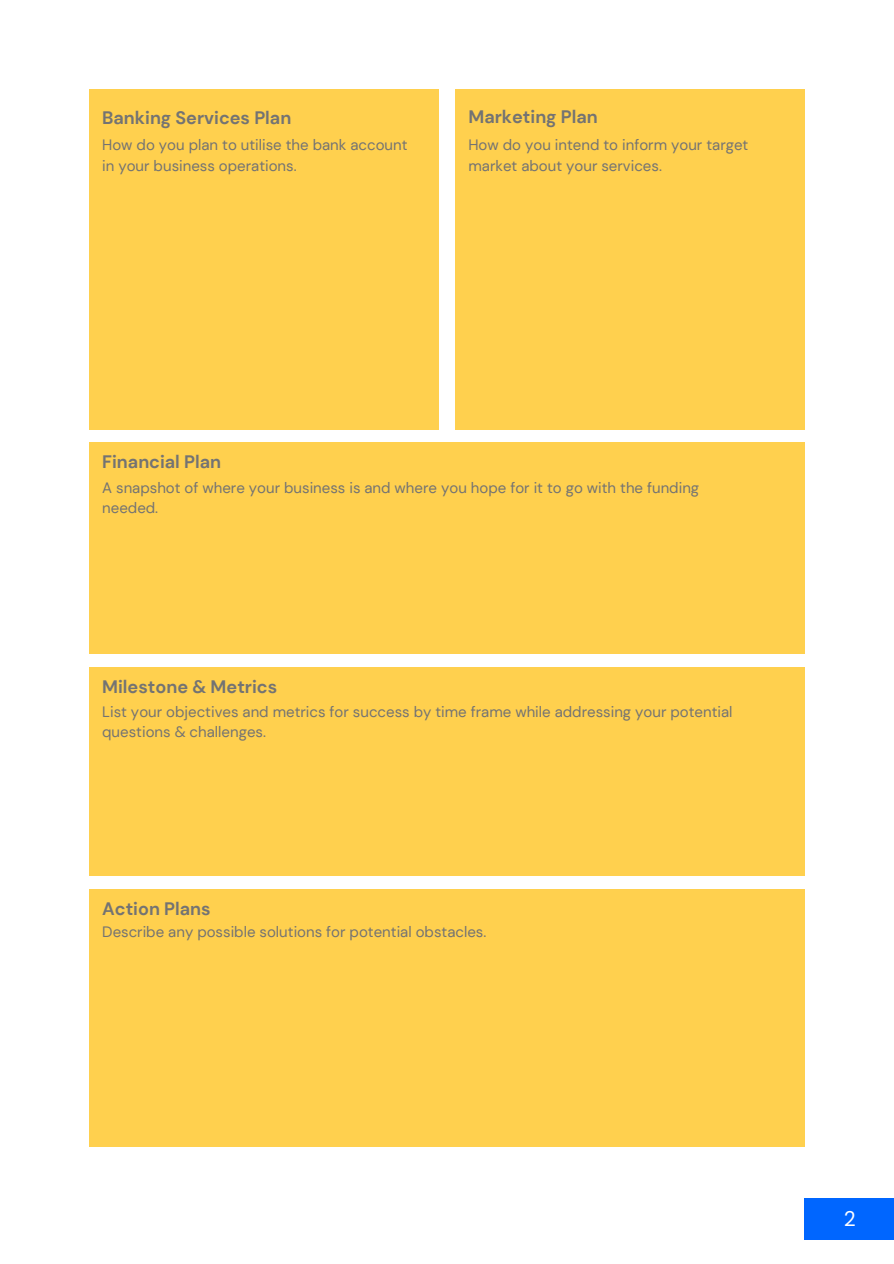
<style>
.page{position:relative;width:894px;height:1264px;background:#fff}
.page>*{position:absolute;margin:0;border:0;box-sizing:border-box;transform-origin:0 0}
.t1{font:21px "DM Sans";color:#fff}
.t2{font:700 18px "DM Sans";color:#737373}
.t3{font:15px/20.2px "DM Sans";color:#737373}
</style>
<div class="page">
<div style="left:89px;top:89px;width:349px;height:340px;background:#ffd04e"></div>
<div style="left:455px;top:89px;width:349px;height:340px;background:#ffd04e"></div>
<div style="left:89px;top:442px;width:715px;height:212px;background:#ffd04e"></div>
<div style="left:89px;top:667px;width:715px;height:208px;background:#ffd04e"></div>
<div style="left:89px;top:888px;width:715px;height:258px;background:#ffd04e"></div>
<div style="left:804px;top:1198px;width:89px;height:42px;background:#06f"></div>
<p class="t2" style="left:102px;top:106px;width:190px">Banking Services Plan</p>
<p class="t3" style="left:102px;top:135px;width:307px">How do you plan to utilise the bank account in your business operations.</p>
<p class="t2" style="left:468px;top:105px;width:131px">Marketing Plan</p>
<p class="t3" style="left:468px;top:135px;width:281px">How do you intend to inform your target market about your services.</p>
<p class="t2" style="left:102px;top:450px;width:120px">Financial Plan</p>
<p class="t3" style="left:102px;top:477px;width:598px">A snapshot of where your business is and where you hope for it to go with the funding needed.</p>
<p class="t2" style="left:102px;top:674px;width:176px">Milestone &amp; Metrics</p>
<p class="t3" style="left:102px;top:701px;width:631px">List your objectives and metrics for success by time frame while addressing your potential questions &amp; challenges.</p>
<p class="t2" style="left:102px;top:897px;width:110px">Action Plans</p>
<p class="t3" style="left:102px;top:922px;width:385px">Describe any possible solutions for potential obstacles.</p>
<p class="t1" style="left:843px;top:1205px;width:14px">2</p>
</div>
